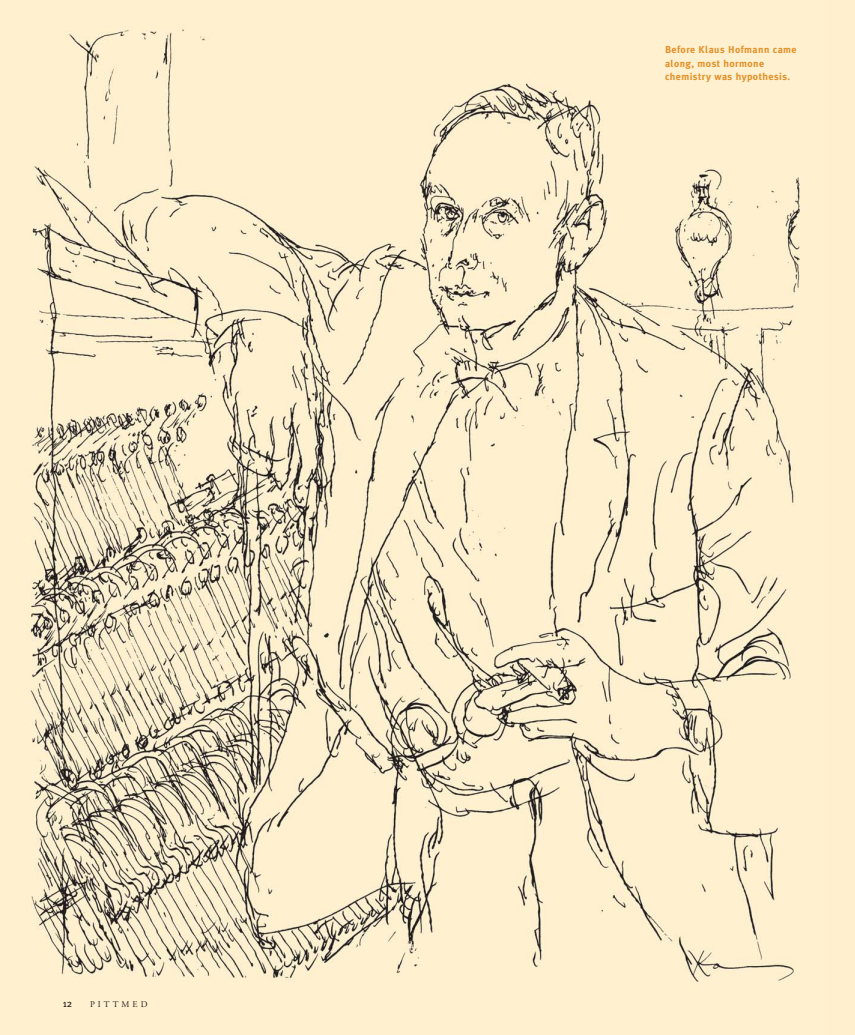
<style>
.page{position:relative;width:855px;height:1035px;background:#ffefcf}
.page>*{position:absolute;margin:0;border:0;box-sizing:border-box;transform-origin:0 0}
.t1{font:700 10px/13.8px "Meta Plus";letter-spacing:.045em;color:#e28f26}
.t2{font:10px "Meta Plus";color:#231f20}
.t3{font:8.75px "Adobe Garamond";letter-spacing:.35em;color:#231f20}
</style>
<div class="page">
<img style="left:29px;top:27px;width:771px;height:955px">
<p class="t2" style="left:63px;top:1000px;width:11px">12</p>
<p class="t3" style="left:90px;top:1000px;width:59px">PITTMED</p>
<p class="t1" style="left:665px;top:44px;width:133px">Before Klaus Hofmann came along, most hormone chemistry was hypothesis.</p>
</div>
